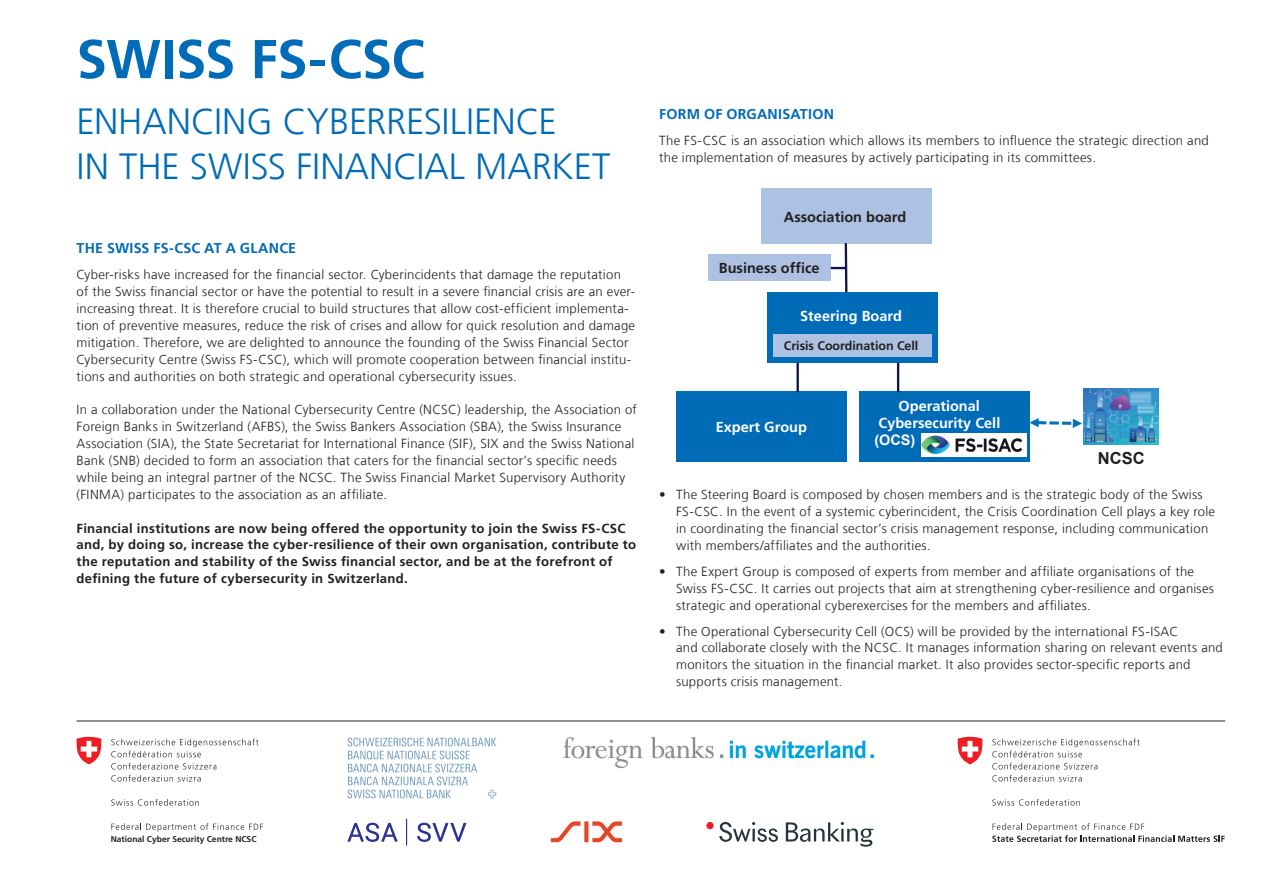
<style>
.page{position:relative;width:1263px;height:893px;background:#fff}
.page>*{position:absolute;margin:0;border:0;box-sizing:border-box;transform-origin:0 0}
.t1{font:700 54.6px "Frutiger LT Com";letter-spacing:-.01em;color:#006bb6}
.t2{font:300 36.45px/45px "Frutiger LT Com";color:#006bb6}
.t3{font:700 16.5px "Arial";color:#231f20}
.t4{font:700 14.55px/16.5px "Frutiger LT Com";color:#fff;text-align:center}
.t5{font:700 14.55px "Frutiger LT Com";color:#231f20}
.t6{font:700 14.55px "Arial";color:#fff}
.t7{font:700 14.25px "Frutiger LT Com";letter-spacing:.015em;color:#006bb6}
.t8{font:300 13.2px/17px "Frutiger LT Com";letter-spacing:.02em;color:#231f20}
.t9{font:700 13.2px/17px "Frutiger LT Com";letter-spacing:.025em;color:#231f20}
.t10{font:700 12.45px "Frutiger LT Com";letter-spacing:-.005em;color:#231f20}
.t11{font:700 8.4px "Frutiger LT Com";color:#231f20}
.s1{font-weight:700}
</style>
<div class="page">
<svg style="left:347px;top:823px;width:51px;height:19px"></svg>
<svg style="left:417px;top:823px;width:49px;height:19px"></svg>
<svg style="left:406px;top:819px;width:1px;height:27px"></svg>
<img style="left:347px;top:738px;width:149px;height:60px">
<svg style="left:719px;top:822px;width:59px;height:20px"></svg>
<svg style="left:786px;top:822px;width:87px;height:25px"></svg>
<div style="left:706px;top:822px;width:8px;height:7px;background:#ec1d25;border-radius:50%"></div>
<hr style="left:77px;top:721px;width:1148px;height:1px;background:#231f20">
<svg style="left:992px;top:738px;width:147px;height:19px"></svg>
<svg style="left:992px;top:763px;width:105px;height:6px"></svg>
<svg style="left:992px;top:775px;width:90px;height:6px"></svg>
<svg style="left:992px;top:799px;width:88px;height:7px"></svg>
<svg style="left:992px;top:823px;width:233px;height:19px"></svg>
<svg style="left:958px;top:737px;width:25px;height:27px"></svg>
<img style="left:563px;top:737px;width:310px;height:31px">
<svg style="left:111px;top:738px;width:148px;height:19px"></svg>
<svg style="left:111px;top:763px;width:105px;height:6px"></svg>
<svg style="left:111px;top:775px;width:90px;height:6px"></svg>
<svg style="left:111px;top:799px;width:88px;height:7px"></svg>
<svg style="left:111px;top:823px;width:152px;height:9px"></svg>
<svg style="left:77px;top:737px;width:25px;height:27px"></svg>
<img style="left:551px;top:821px;width:71px;height:22px">
<div style="left:762px;top:188px;width:170px;height:56px;background:#adc1e3"></div>
<div style="left:677px;top:391px;width:170px;height:71px;background:#006bb6"></div>
<div style="left:767px;top:292px;width:170px;height:70px;background:#006bb6"></div>
<div style="left:859px;top:391px;width:170px;height:70px;background:#006bb6"></div>
<div style="left:708px;top:254px;width:122px;height:27px;background:#adc1e3"></div>
<svg style="left:831px;top:243px;width:17px;height:50px"></svg>
<hr style="left:796px;top:363px;width:3px;height:29px;background:#0b1845">
<div style="left:773px;top:334px;width:158px;height:22px;background:#adc1e3"></div>
<hr style="left:897px;top:363px;width:2px;height:29px;background:#0b1845">
<img style="left:921px;top:434px;width:105px;height:22px">
<img style="left:1083px;top:389px;width:76px;height:55px">
<svg style="left:1029px;top:418px;width:53px;height:10px"></svg>
<h1 class="t1" style="left:77px;top:27px;width:350px">SWISS FS-CSC</h1>
<h2 class="t2" style="left:77px;top:99px;width:535px">ENHANCING CYBERRESILIENCE<br>IN THE SWISS FINANCIAL MARKET</h2>
<p class="t7" style="left:77px;top:240px;width:221px">THE SWISS FS-CSC AT A GLANCE</p>
<p class="t8" style="left:77px;top:266px;width:560px">Cyber-risks have increased for the financial sector. Cyberincidents that damage the reputation of the Swiss financial sector or have the potential to result in a severe financial crisis are an ever&shy;increasing threat. It is therefore crucial to build structures that allow cost-efficient implementa&shy;tion of preventive measures, reduce the risk of crises and allow for quick resolution and damage mitigation. Therefore, we are delighted to announce the founding of the Swiss Financial Sector Cybersecurity Centre (Swiss FS-CSC), which will promote cooperation between financial institu&shy;tions and authorities on both strategic and operational cybersecurity issues.</p>
<p class="t8" style="left:77px;top:401px;width:562px">In a collaboration under the National Cybersecurity Centre (NCSC) leadership, the Association of Foreign Banks in Switzerland (AFBS), the Swiss Bankers Association (SBA), the Swiss Insurance Association (SIA), the State Secretariat for International Finance (SIF), SIX and the Swiss National Bank (SNB) decided to form an association that caters for the financial sector’s specific needs while being an integral partner of the NCSC. The Swiss Financial Market Supervisory Authority (FINMA) participates to the association as an affiliate.</p>
<p class="t9" style="left:77px;top:520px;width:561px">Financial institutions are now being offered the opportunity to join the Swiss FS-CSC and, by doing so, increase the cyber-resilience of their own organisation, contribute to the reputation and stability of the Swiss financial sector, and be at the forefront of defining the future of cybersecurity in Switzerland.</p>
<p class="t7" style="left:659px;top:106px;width:176px">FORM OF ORGANISATION</p>
<p class="t8" style="left:659px;top:132px;width:551px">The FS-CSC is an association which allows its members to influence the strategic direction and the implementation of measures by actively participating in its committees.</p>
<p class="t5" style="left:784px;top:208px;width:124px">Association board</p>
<p class="t5" style="left:719px;top:260px;width:102px">Business office</p>
<p class="t4" style="left:800px;top:308px;width:103px">Steering Board</p>
<p class="t10" style="left:784px;top:338px;width:136px">Crisis Coordination Cell</p>
<p class="t4" style="left:716px;top:419px;width:93px">Expert Group</p>
<p class="t4" style="left:878px;top:398px;width:123px">Operational<br>Cybersecurity Cell</p>
<p class="t6" style="left:874px;top:431px;width:42px">(OCS)</p>
<p class="t3" style="left:1098px;top:448px;width:48px">NCSC</p>
<p class="t8" style="left:676px;top:486px;width:541px;text-indent:-17px"><span class="s1">•</span> The Steering Board is composed by chosen members and is the strategic body of the Swiss FS-CSC. In the event of a systemic cyberincident, the Crisis Coordination Cell plays a key role in coordinating the financial sector’s crisis management response, including communication with members/affiliates and the authorities.</p>
<p class="t8" style="left:676px;top:563px;width:539px;text-indent:-17px"><span class="s1">•</span> The Expert Group is composed of experts from member and affiliate organisations of the<br>Swiss FS-CSC. It carries out projects that aim at strengthening cyber-resilience and organises strategic and operational cyberexercises for the members and affiliates.</p>
<p class="t8" style="left:676px;top:623px;width:548px;text-indent:-17px"><span class="s1">•</span> The Operational Cybersecurity Cell (OCS) will be provided by the international FS-ISAC<br>and collaborate closely with the NCSC. It manages information sharing on relevant events and monitors the situation in the financial market. It also provides sector-specific reports and supports crisis management.</p>
<p class="t11" style="left:111px;top:834px;width:147px">National Cyber Security Centre NCSC</p>
</div>
